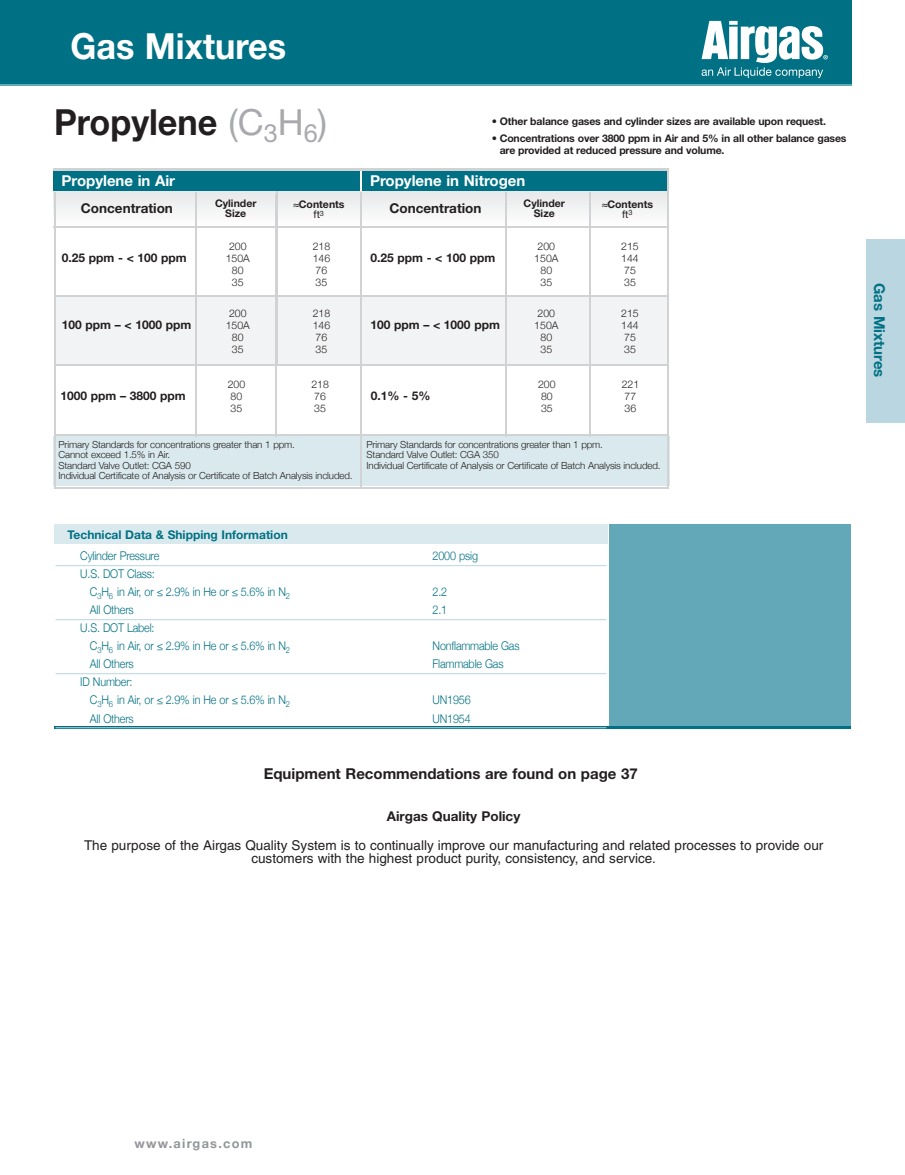
<style>
.page{position:relative;width:905px;height:1175px;background:#fff}
.page>*{position:absolute;margin:0;border:0;box-sizing:border-box;transform-origin:0 0}
.t1{font:700 36px "Helvetica Neue";color:#231f20;scale:.95 1}
.t2{font:700 36px "Helvetica Neue";color:#fff;scale:.95 1}
.t3{font:700 15px "Helvetica Neue";color:#231f20}
.t4{font:700 15px "Helvetica Neue";color:#fff}
.t5{font:700 15px "Helvetica Neue";color:#007184}
.t6{font:13.5px/13.5px "Helvetica";color:#231f20;text-align:center}
.t7{font:700 13.5px "Helvetica Neue";color:#231f20}
.t8{font:700 12.75px "Helvetica Neue";letter-spacing:.1em;color:#939598}
.t9{font:300 12px/18px "Helvetica Neue";letter-spacing:-.015em;color:#007184;scale:.9 1}
.t10{font:700 12px "Helvetica Neue";color:#231f20}
.t11{font:700 12px "Helvetica Neue";color:#007184}
.t12{font:700 10.5px/9.8px "Helvetica Neue";letter-spacing:-.015em;color:#231f20;text-align:center}
.t13{font:300 10.5px "Helvetica Neue";color:#231f20}
.t14{font:300 9.75px/10.5px "Helvetica Neue";letter-spacing:-.015em;color:#231f20}
.s1{font-weight:400;color:#a8a9ad}
.s2{font-weight:400}
</style>
<div class="page">
<hr style="left:0;top:83px;width:851px;height:3px;background:#63a8b8">
<div style="left:361px;top:435px;width:308px;height:51px;background:#dae9ed"></div>
<div style="left:53px;top:435px;width:306px;height:51px;background:#dae9ed"></div>
<div style="left:0;top:0;width:851px;height:83px;background:#007184"></div>
<div style="left:609px;top:524px;width:241px;height:201px;background:#63a8b8"></div>
<hr style="left:54px;top:726px;width:796px;height:2px;background:#007184">
<hr style="left:56px;top:565px;width:550px;height:1px;background:#bad6e0">
<hr style="left:56px;top:619px;width:550px;height:1px;background:#bad6e0">
<hr style="left:56px;top:673px;width:550px;height:1px;background:#bad6e0">
<hr style="left:56px;top:727px;width:550px;height:1px;background:#bad6e0">
<div style="left:54px;top:524px;width:554px;height:19px;background:#dae9ed"></div>
<div style="left:54px;top:296px;width:612px;height:69px;background:#f2f3f4"></div>
<div style="left:54px;top:192px;width:613px;height:33px;background:#f2f3f4"></div>
<hr style="left:54px;top:226px;width:613px;height:1px;background:#d1d2d4">
<div style="left:54px;top:171px;width:306px;height:19px;background:#007184"></div>
<hr style="left:54px;top:192px;width:1px;height:35px;background:#d1d2d4">
<hr style="left:589px;top:192px;width:2px;height:244px;background:#d1d2d4">
<hr style="left:505px;top:192px;width:2px;height:244px;background:#d1d2d4">
<hr style="left:360px;top:192px;width:1px;height:294px;background:#d1d2d4">
<hr style="left:276px;top:192px;width:1px;height:173px;background:#d1d2d4">
<hr style="left:195px;top:192px;width:2px;height:173px;background:#d1d2d4">
<hr style="left:54px;top:168px;width:615px;height:3px;background:#d1d2d4">
<hr style="left:54px;top:295px;width:612px;height:2px;background:#d1d2d4">
<hr style="left:54px;top:227px;width:1px;height:69px;background:#d1d2d4">
<hr style="left:54px;top:364px;width:612px;height:1px;background:#d1d2d4">
<div style="left:362px;top:171px;width:306px;height:19px;background:#007184"></div>
<hr style="left:667px;top:169px;width:2px;height:319px;background:#d1d2d4">
<hr style="left:275px;top:194px;width:2px;height:242px;background:#d1d2d4">
<hr style="left:195px;top:194px;width:1px;height:243px;background:#d1d2d4">
<hr style="left:54px;top:434px;width:615px;height:2px;background:#d1d2d4">
<hr style="left:54px;top:487px;width:612px;height:1px;background:#d1d2d4">
<hr style="left:54px;top:296px;width:1px;height:193px;background:#d1d2d4">
<div style="left:866px;top:239px;width:38px;height:182px;background:#bad6e0"></div>
<svg style="left:701px;top:21px;width:126px;height:57px"></svg>
<h1 class="t2" style="left:70px;top:33px;width:228px">Gas Mixtures</h1>
<h1 class="t1" style="left:54px;top:109px;width:289px">Propylene <span class="s1">(C</span><sub>3</sub><span class="s1">H</span><sub>6</sub><span class="s1">)</span></h1>
<p class="t12" style="left:491px;top:117px;width:336px">• Other balance gases and cylinder sizes are available upon request.</p>
<p class="t12" style="left:499px;top:133px;width:348px;line-height:12px;text-align:left;text-indent:-8px">• Concentrations over 3800 ppm in Air and 5% in all other balance gases are provided at reduced pressure and volume.</p>
<h2 class="t4" style="left:61px;top:175px;width:115px">Propylene in Air</h2>
<h2 class="t4" style="left:370px;top:175px;width:157px">Propylene in Nitrogen</h2>
<h3 class="t7" style="left:81px;top:203px;width:94px">Concentration</h3>
<p class="t12" style="left:215px;top:199px;width:43px">Cylinder</p>
<p class="t12" style="left:293px;top:200px;width:53px"><span class="s2">≈</span>Contents <span class="s2">ft</span><sup>3</sup></p>
<p class="t12" style="left:225px;top:209px;width:22px">Size</p>
<p class="t13" style="left:229px;top:239px;width:19px">200</p>
<p class="t13" style="left:313px;top:239px;width:19px">218</p>
<h3 class="t7" style="left:389px;top:203px;width:94px">Concentration</h3>
<p class="t12" style="left:523px;top:199px;width:43px">Cylinder</p>
<p class="t12" style="left:601px;top:200px;width:53px"><span class="s2">≈</span>Contents <span class="s2">ft</span><sup>3</sup></p>
<p class="t12" style="left:534px;top:209px;width:22px">Size</p>
<p class="t13" style="left:537px;top:239px;width:19px">200</p>
<p class="t13" style="left:621px;top:239px;width:19px">215</p>
<p class="t10" style="left:62px;top:253px;width:126px">0.25 ppm - &lt; 100 ppm</p>
<p class="t13" style="left:226px;top:251px;width:26px">150A</p>
<p class="t13" style="left:313px;top:251px;width:19px">146</p>
<p class="t13" style="left:232px;top:263px;width:13px">80</p>
<p class="t13" style="left:315px;top:263px;width:13px">76</p>
<p class="t13" style="left:232px;top:275px;width:13px">35</p>
<p class="t13" style="left:315px;top:275px;width:13px">35</p>
<p class="t10" style="left:370px;top:253px;width:126px">0.25 ppm - &lt; 100 ppm</p>
<p class="t13" style="left:534px;top:251px;width:26px">150A</p>
<p class="t13" style="left:621px;top:251px;width:19px">144</p>
<p class="t13" style="left:540px;top:263px;width:13px">80</p>
<p class="t13" style="left:624px;top:263px;width:13px">75</p>
<p class="t13" style="left:540px;top:275px;width:13px">35</p>
<p class="t13" style="left:624px;top:275px;width:13px">35</p>
<p class="t13" style="left:229px;top:307px;width:19px">200</p>
<p class="t13" style="left:313px;top:307px;width:19px">218</p>
<p class="t13" style="left:537px;top:307px;width:19px">200</p>
<p class="t13" style="left:621px;top:307px;width:19px">215</p>
<p class="t10" style="left:62px;top:320px;width:131px">100 ppm – &lt; 1000 ppm</p>
<p class="t13" style="left:226px;top:319px;width:26px">150A</p>
<p class="t13" style="left:313px;top:319px;width:19px">146</p>
<p class="t13" style="left:232px;top:331px;width:13px">80</p>
<p class="t13" style="left:315px;top:331px;width:13px">76</p>
<p class="t13" style="left:232px;top:343px;width:13px">35</p>
<p class="t13" style="left:315px;top:343px;width:13px">35</p>
<p class="t13" style="left:228px;top:378px;width:19px">200</p>
<p class="t13" style="left:311px;top:378px;width:19px">218</p>
<p class="t10" style="left:61px;top:392px;width:127px">1000 ppm – 3800 ppm</p>
<p class="t13" style="left:231px;top:390px;width:13px">80</p>
<p class="t13" style="left:314px;top:390px;width:13px">76</p>
<p class="t13" style="left:231px;top:402px;width:13px">35</p>
<p class="t13" style="left:314px;top:402px;width:13px">35</p>
<p class="t10" style="left:370px;top:320px;width:131px">100 ppm – &lt; 1000 ppm</p>
<p class="t13" style="left:534px;top:319px;width:26px">150A</p>
<p class="t13" style="left:621px;top:319px;width:19px">144</p>
<p class="t13" style="left:540px;top:331px;width:13px">80</p>
<p class="t13" style="left:624px;top:331px;width:13px">75</p>
<p class="t13" style="left:540px;top:343px;width:13px">35</p>
<p class="t13" style="left:624px;top:343px;width:13px">35</p>
<p class="t13" style="left:538px;top:378px;width:19px">200</p>
<p class="t13" style="left:621px;top:378px;width:19px">221</p>
<p class="t10" style="left:371px;top:392px;width:61px">0.1% - 5%</p>
<p class="t13" style="left:541px;top:390px;width:13px">80</p>
<p class="t13" style="left:624px;top:390px;width:13px">77</p>
<p class="t13" style="left:541px;top:402px;width:13px">35</p>
<p class="t13" style="left:624px;top:402px;width:13px">36</p>
<p class="t14" style="left:59px;top:439px;width:295px">Primary Standards for concentrations greater than 1 ppm.<br>Cannot exceed 1.5% in Air.<br>Standard Valve Outlet: CGA 590<br>Individual Certificate of Analysis or Certificate of Batch Analysis included.</p>
<p class="t14" style="left:366px;top:439px;width:295px">Primary Standards for concentrations greater than 1 ppm.<br>Standard Valve Outlet: CGA 350<br>Individual Certificate of Analysis or Certificate of Batch Analysis included.</p>
<p class="t11" style="left:68px;top:530px;width:222px">Technical Data &amp; Shipping Information</p>
<p class="t9" style="left:80px;top:547px;width:89px">Cylinder Pressure</p>
<p class="t9" style="left:432px;top:547px;width:52px">2000 psig</p>
<p class="t9" style="left:90px;top:565px;width:224px;text-indent:-10px">U.S. DOT Class:<br>C<sub>3</sub>H<sub>6</sub> in Air, or ≤ 2.9% in He or ≤ 5.6% in N<sub>2</sub></p>
<p class="t9" style="left:432px;top:583px;width:18px">2.2</p>
<p class="t9" style="left:90px;top:601px;width:50px">All Others</p>
<p class="t9" style="left:432px;top:601px;width:18px">2.1</p>
<p class="t9" style="left:90px;top:619px;width:224px;text-indent:-10px">U.S. DOT Label:<br>C<sub>3</sub>H<sub>6</sub> in Air, or ≤ 2.9% in He or ≤ 5.6% in N<sub>2</sub></p>
<p class="t9" style="left:432px;top:637px;width:98px">Nonflammable Gas</p>
<p class="t9" style="left:90px;top:655px;width:50px">All Others</p>
<p class="t9" style="left:432px;top:655px;width:80px">Flammable Gas</p>
<p class="t9" style="left:90px;top:673px;width:224px;text-indent:-10px">ID Number:<br>C<sub>3</sub>H<sub>6</sub> in Air, or ≤ 2.9% in He or ≤ 5.6% in N<sub>2</sub></p>
<p class="t9" style="left:432px;top:691px;width:44px">UN1956</p>
<p class="t9" style="left:90px;top:709px;width:50px">All Others</p>
<p class="t9" style="left:432px;top:709px;width:44px">UN1954</p>
<h2 class="t3" style="left:264px;top:768px;width:375px">Equipment Recommendations are found on page 37</h2>
<h3 class="t7" style="left:387px;top:811px;width:135px">Airgas Quality Policy</h3>
<h3 class="t6" style="left:84px;top:839px;width:741px">The purpose of the Airgas Quality System is to continually improve our manufacturing and related processes to provide our customers with the highest product purity, consistency, and service.</h3>
<h2 class="t5" style="left:884px;top:283px;width:96px;rotate:90deg">Gas Mixtures</h2>
<h3 class="t8" style="left:134px;top:1136px;width:119px">www.airgas.com</h3>
</div>
